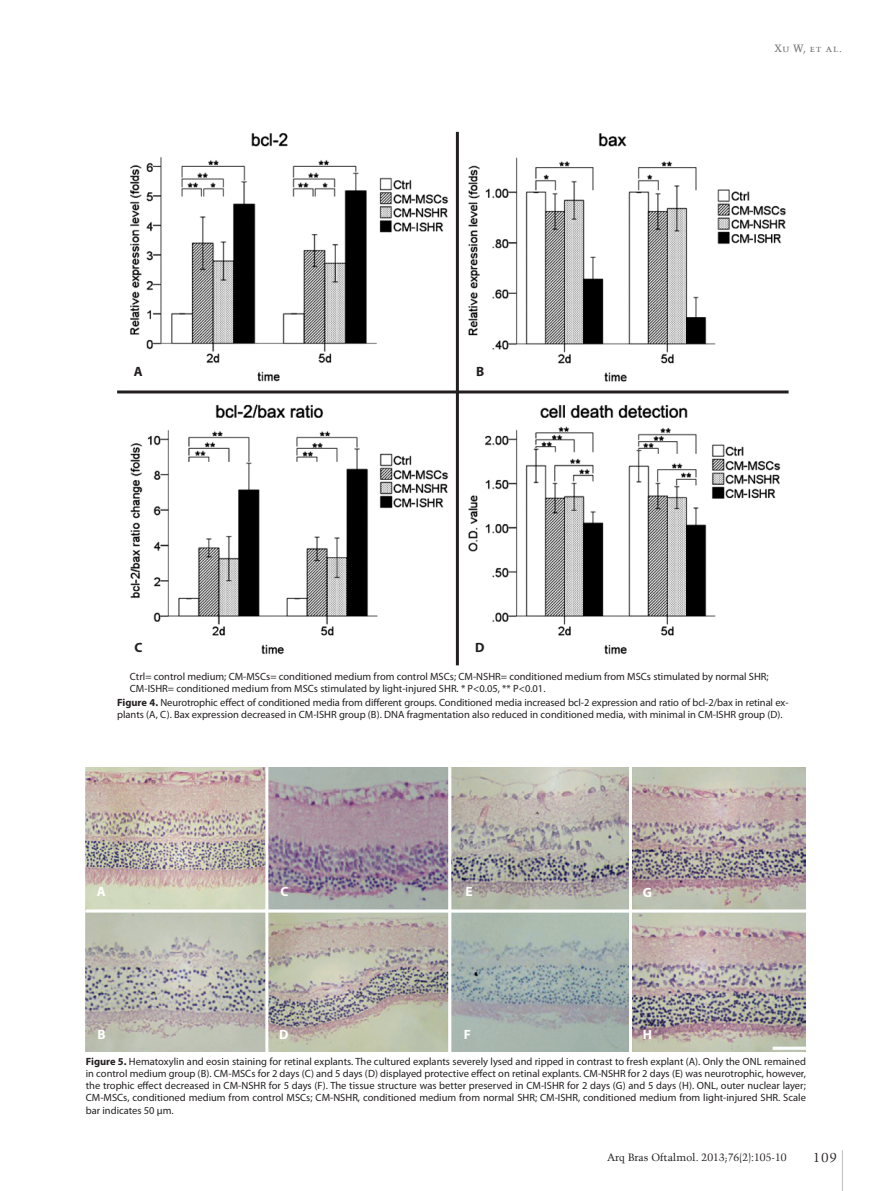
<style>
.page{position:relative;width:893px;height:1191px;background:#fff}
.page>*{position:absolute;margin:0;border:0;box-sizing:border-box;transform-origin:0 0}
.t1{font:700 13.5px "Myriad Pro";color:#fff}
.t2{font:700 13.5px "Myriad Pro";color:#231f20}
.t3{font:12.75px "Trump Mediaeval LT Std";color:#231f20}
.t4{font:10.5px/12px "Myriad Pro";color:#231f20}
.t5{font:10.5px "Trump Mediaeval LT Std";color:#231f20}
.t6{font:10.5px "Trump Mediaeval LT Std";color:#6c6d70}
.s1{font-weight:700}
</style>
<div class="page">
<hr style="left:842px;top:1150px;width:1px;height:41px;background:#bcbdc0">
<img style="left:86px;top:767px;width:719px;height:284px">
<hr style="left:265px;top:767px;width:3px;height:285px;background:#fff">
<hr style="left:448px;top:767px;width:3px;height:285px;background:#fff">
<hr style="left:629px;top:767px;width:3px;height:285px;background:#fff">
<hr style="left:86px;top:909px;width:721px;height:3px;background:#fff">
<img style="left:117px;top:131px;width:672px;height:534px">
<hr style="left:117px;top:390px;width:672px;height:3px;background:#231f20">
<hr style="left:456px;top:132px;width:3px;height:533px;background:#231f20">
<p class="t2" style="left:134px;top:363px;width:10px">A</p>
<p class="t2" style="left:476px;top:363px;width:10px">B</p>
<p class="t6" style="left:774px;top:42px;width:69px">Xu W, et al.</p>
<p class="t2" style="left:135px;top:639px;width:10px">C</p>
<p class="t2" style="left:475px;top:639px;width:11px">D</p>
<p class="t4" style="left:130px;top:670px;width:640px">Ctrl= control medium; CM-MSCs= conditioned medium from control MSCs; CM-NSHR= conditioned medium from MSCs stimulated by normal SHR;<br>CM-ISHR= conditioned medium from MSCs stimulated by light-injured SHR. * P&lt;0.05, ** P&lt;0.01.</p>
<p class="t4" style="left:117px;top:697px;width:671px"><span class="s1">Figure 4.</span> Neurotrophic effect of conditioned media from different groups. Conditioned media increased bcl-2 expression and ratio of bcl-2/bax in retinal ex--- plants (a, c). Bax expression decreased in CM-ISHR group (b). DNA fragmentation also reduced in conditioned media, with minimal in CM-ISHR group (d).</p>
<p class="t1" style="left:97px;top:882px;width:10px">A</p>
<p class="t1" style="left:280px;top:882px;width:10px">C</p>
<p class="t1" style="left:466px;top:882px;width:9px">E</p>
<p class="t1" style="left:643px;top:883px;width:11px">G</p>
<p class="t1" style="left:98px;top:1025px;width:10px">B</p>
<p class="t1" style="left:279px;top:1025px;width:11px">D</p>
<p class="t1" style="left:464px;top:1025px;width:9px">F</p>
<p class="t1" style="left:643px;top:1025px;width:11px">H</p>
<p class="t4" style="left:86px;top:1055px;width:722px;text-align:justify"><span class="s1">Figure 5.</span> Hematoxylin and eosin staining for retinal explants. The cultured explants severely lysed and ripped in contrast to fresh explant (a). Only the ONL remained in control medium group (b). CM-MSCs for 2 days (c) and 5 days (d) displayed protective effect on retinal explants. CM-NSHR for 2 days (e) was neurotrophic, however, the trophic effect decreased in CM-NSHR for 5 days (f). The tissue structure was better preserved in CM-ISHR for 2 days (g) and 5 days (h). ONL, outer nuclear layer; CM-MSCs, conditioned medium from control MSCs; CM-NSHR, conditioned medium from normal SHR; CM-ISHR, conditioned medium from light-injured SHR. Scale bar indicates 50 μm.</p>
<p class="t5" style="left:607px;top:1151px;width:181px">Arq Bras Oftalmol. 2013;76(2):105-10</p>
<p class="t3" style="left:813px;top:1149px;width:25px">109</p>
</div>
